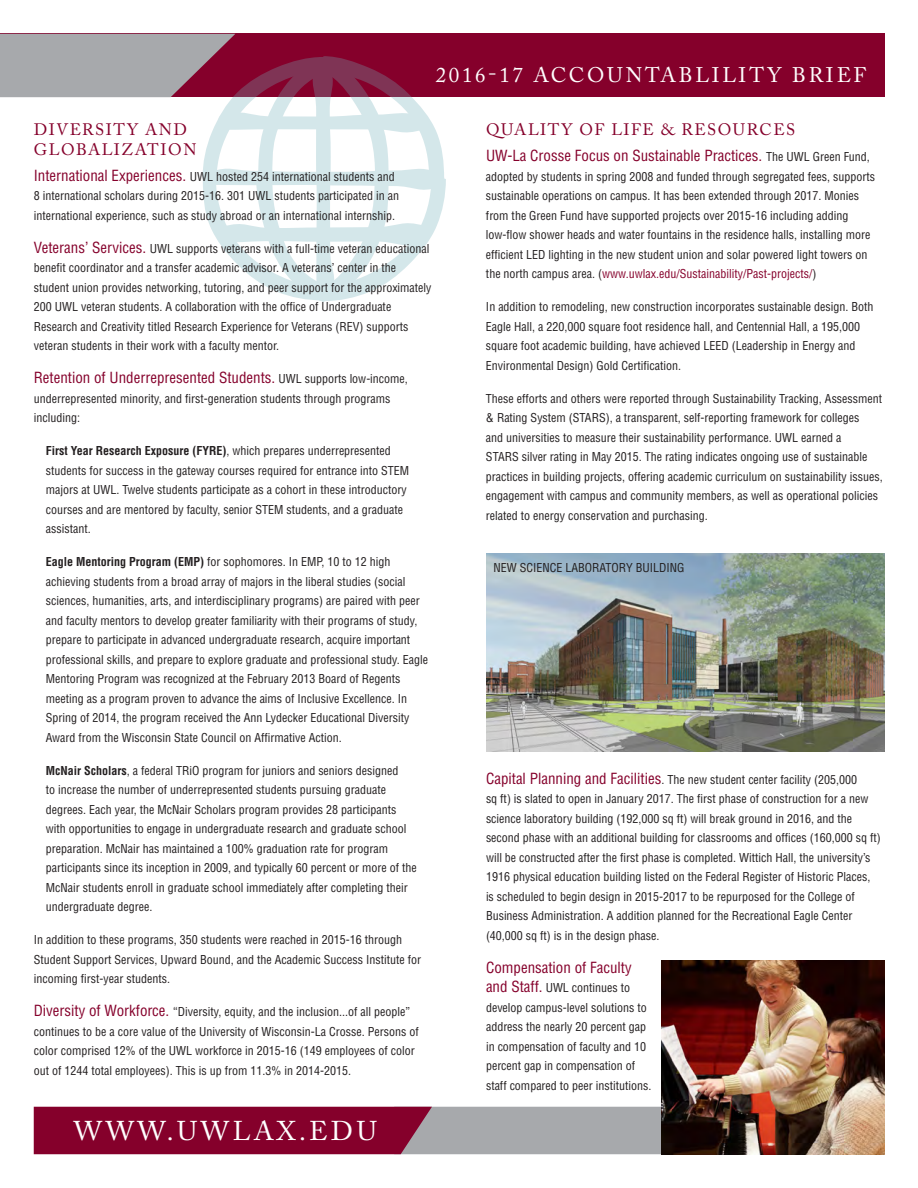
<style>
.page{position:relative;width:918px;height:1188px;background:#fff}
.page>*{position:absolute;margin:0;border:0;box-sizing:border-box;transform-origin:0 0}
.t1{font:27px "Adobe Caslon Pro";letter-spacing:.135em;color:#fff}
.t2{font:21px "Adobe Caslon Pro";letter-spacing:.12em;color:#fff}
.t3{font:16.5px/19.5px "Adobe Caslon Pro";letter-spacing:.095em;color:#85002b}
.t4{font:condensed 15px "Helvetica LT Std";color:#85002b}
.t5{font:condensed 12px/19.5px "Helvetica LT Std";color:#231f20}
.s1{font-size:15px;color:#85002b}
.s2{font-size:12px;color:#231f20}
.s3{font-weight:700}
.s4{color:#85002b}
</style>
<div class="page">
<svg style="left:34px;top:1107px;width:628px;height:47px"></svg>
<div style="left:0;top:34px;width:884px;height:63px;background:#85002b"></div>
<svg style="left:0;top:34px;width:446px;height:268px"></svg>
<img style="left:486px;top:554px;width:398px;height:197px">
<img style="left:662px;top:961px;width:222px;height:193px">
<p class="t2" style="left:436px;top:62px;width:432px">2016-17 ACCOUNTABLILITY BRIEF</p>
<p class="t3" style="left:34px;top:120px;width:164px">DIVERSITY AND<br>GLOBALIZATION</p>
<p class="t5" style="left:34px;top:167px;width:367px"><span class="s1">International Experiences.</span> UWL hosted 254 international students and<br>8 international scholars during 2015-16. 301 UWL students participated in an international experience, such as study abroad or an international internship.</p>
<p class="t5" style="left:34px;top:239px;width:399px"><span class="s1">Veterans’ Services.</span> UWL supports veterans with a full-time veteran educational benefit coordinator and a transfer academic advisor. A veterans’ center in the student union provides networking, tutoring, and peer support for the approximately 200 UWL veteran students. A collaboration with the office of Undergraduate Research and Creativity titled Research Experience for Veterans (REV) supports veteran students in their work with a faculty mentor.</p>
<p class="t4" style="left:34px;top:369px;width:376px">Retention of Underrepresented Students. <span class="s2">UWL supports low-income,</span></p>
<p class="t5" style="left:34px;top:389px;width:358px">underrepresented minority, and first-generation students through programs including:</p>
<p class="t5" style="left:46px;top:441px;width:365px"><span class="s3">First Year Research Exposure (FYRE)</span>, which prepares underrepresented students for success in the gateway courses required for entrance into STEM majors at UWL. Twelve students participate as a cohort in these introductory courses and are mentored by faculty, senior STEM students, and a graduate assistant.</p>
<p class="t5" style="left:46px;top:552px;width:384px"><span class="s3">Eagle Mentoring Program (EMP)</span> for sophomores. In EMP, 10 to 12 high achieving students from a broad array of majors in the liberal studies (social sciences, humanities, arts, and interdisciplinary programs) are paired with peer and faculty mentors to develop greater familiarity with their programs of study, prepare to participate in advanced undergraduate research, acquire important professional skills, and prepare to explore graduate and professional study. Eagle Mentoring Program was recognized at the February 2013 Board of Regents meeting as a program proven to advance the aims of Inclusive Excellence. In Spring of 2014, the program received the Ann Lydecker Educational Diversity Award from the Wisconsin State Council on Affirmative Action.</p>
<p class="t5" style="left:46px;top:761px;width:372px"><span class="s3">McNair Scholars</span>, a federal TRiO program for juniors and seniors designed<br>to increase the number of underrepresented students pursuing graduate degrees. Each year, the McNair Scholars program provides 28 participants with opportunities to engage in undergraduate research and graduate school preparation. McNair has maintained a 100% graduation rate for program participants since its inception in 2009, and typically 60 percent or more of the McNair students enroll in graduate school immediately after completing their undergraduate degree.</p>
<p class="t5" style="left:34px;top:930px;width:389px">In addition to these programs, 350 students were reached in 2015-16 through<br>Student Support Services, Upward Bound, and the Academic Success Institute for incoming first-year students.</p>
<p class="t5" style="left:34px;top:1002px;width:387px"><span class="s1">Diversity of Workforce.</span> “Diversity, equity, and the inclusion...of all people” continues to be a core value of the University of Wisconsin-La Crosse. Persons of color comprised 12% of the UWL workforce in 2015-16 (149 employees of color out of 1244 total employees). This is up from 11.3% in 2014-2015.</p>
<p class="t1" style="left:74px;top:1115px;width:304px">WWW.UWLAX.EDU</p>
<p class="t3" style="left:486px;top:120px;width:311px">QUALITY OF LIFE &amp; RESOURCES</p>
<p class="t4" style="left:486px;top:147px;width:385px">UW-La Crosse Focus on Sustainable Practices. <span class="s2">The UWL Green Fund,</span></p>
<p class="t5" style="left:486px;top:167px;width:391px">adopted by students in spring 2008 and funded through segregated fees, supports sustainable operations on campus. It has been extended through 2017. Monies from the Green Fund have supported projects over 2015-16 including adding low-flow shower heads and water fountains in the residence halls, installing more efficient LED lighting in the new student union and solar powered light towers on the north campus area. (<span class="s4">www.uwlax.edu/Sustainability/Past-projects/</span>)</p>
<p class="t5" style="left:486px;top:297px;width:389px">In addition to remodeling, new construction incorporates sustainable design. Both Eagle Hall, a 220,000 square foot residence hall, and Centennial Hall, a 195,000 square foot academic building, have achieved LEED (Leadership in Energy and Environmental Design) Gold Certification.</p>
<p class="t5" style="left:486px;top:389px;width:398px">These efforts and others were reported through Sustainability Tracking, Assessment &amp; Rating System (STARS), a transparent, self-reporting framework for colleges<br>and universities to measure their sustainability performance. UWL earned a<br>STARS silver rating in May 2015. The rating indicates ongoing use of sustainable practices in building projects, offering academic curriculum on sustainability issues, engagement with campus and community members, as well as operational policies related to energy conservation and purchasing.</p>
<p class="t5" style="left:494px;top:558px;width:192px">NEW SCIENCE LABORATORY BUILDING</p>
<p class="t5" style="left:486px;top:770px;width:396px"><span class="s1">Capital Planning and Facilities</span>. The new student center facility (205,000<br>sq ft) is slated to open in January 2017. The first phase of construction for a new science laboratory building (192,000 sq ft) will break ground in 2016, and the second phase with an additional building for classrooms and offices (160,000 sq ft) will be constructed after the first phase is completed. Wittich Hall, the university’s 1916 physical education building listed on the Federal Register of Historic Places, is scheduled to begin design in 2015-2017 to be repurposed for the College of Business Administration. A addition planned for the Recreational Eagle Center (40,000 sq ft) is in the design phase.</p>
<p class="t4" style="left:486px;top:958px;width:147px">Compensation of Faculty</p>
<p class="t5" style="left:486px;top:978px;width:167px"><span class="s1">and Staff.</span> UWL continues to develop campus-level solutions to address the nearly 20 percent gap in compensation of faculty and 10 percent gap in compensation of staff compared to peer institutions.</p>
</div>
